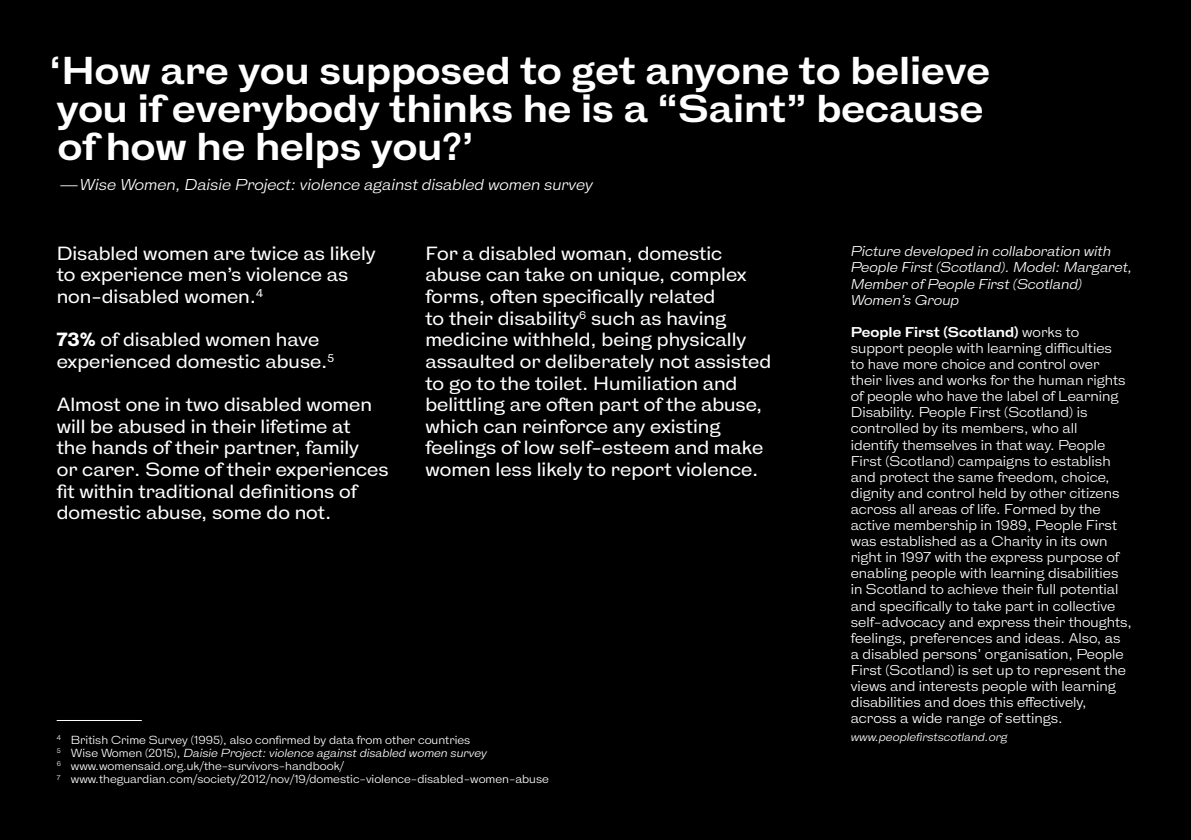
<style>
.page{position:relative;width:1191px;height:840px;background:#fff}
.page>*{position:absolute;margin:0;border:0;box-sizing:border-box;transform-origin:0 0}
.t1{font:700 36.6px/38.2px "HK Gothic";color:#fff}
.t2{font:500 18px/21.6px "HK Gothic";color:#fff}
.t3{font:italic 14.8px "HK Gothic";color:#fff}
.t4{font:13.4px/16px "HK Gothic";color:#fff}
.t5{font:italic 13.4px/16px "HK Gothic";color:#fff}
.t6{font:11px/13.2px "HK Gothic";color:#fff}
.t7{font:italic 11px "HK Gothic";color:#fff}
.s1{font-weight:800}
.s2{font-style:italic}
.s3{font-weight:700}
</style>
<div class="page">
<div style="left:0;top:0;width:1191px;height:839px;background:#000"></div>
<hr style="left:57px;top:719px;width:85px;height:1px;background:#fff">
<h1 class="t1" style="left:50px;top:48px;width:942px">‘How are you supposed to get anyone to believe you if everybody thinks he is a “Saint” because of how he helps you?’</h1>
<p class="t3" style="left:61px;top:172px;width:534px">—Wise Women, Daisie Project: violence against disabled women survey</p>
<h2 class="t2" style="left:57px;top:240px;width:320px">Disabled women are twice as likely to experience men’s violence as non-disabled women.<sup>4</sup></h2>
<h2 class="t2" style="left:57px;top:326px;width:279px"><span class="s1">73%</span> of disabled women have experienced domestic abuse.<sup>5</sup></h2>
<h2 class="t2" style="left:57px;top:391px;width:333px">Almost one in two disabled women will be abused in their lifetime at<br>the hands of their partner, family<br>or carer. Some of their experiences fit within traditional definitions of domestic abuse, some do not.</h2>
<p class="t2" style="left:425px;top:240px;width:347px">For a disabled woman, domestic abuse can take on unique, complex forms, often specifically related<br>to their disability<sup>6</sup> such as having medicine withheld, being physically assaulted or deliberately not assisted to go to the toilet. Humiliation and belittling are often part of the abuse, which can reinforce any existing feelings of low self-esteem and make women less likely to report violence.</p>
<p class="t6" style="left:57px;top:731px;width:494px"><sup>4</sup> British Crime Survey (1995), also confirmed by data from other countries<br><sup>5</sup> Wise Women (2015), <span class="s2">Daisie Project: violence against disabled women survey<br></span><sup>6</sup> www.womensaid.org.uk/the-survivors-handbook/<br><sup>7</sup> www.theguardian.com/society/2012/nov/19/domestic-violence-disabled-women-abuse</p>
<p class="t5" style="left:850px;top:242px;width:283px">Picture developed in collaboration with People First (Scotland). Model: Margaret, Member of People First (Scotland)<br>Women’s Group</p>
<p class="t4" style="left:850px;top:322px;width:283px"><span class="s3">People First (Scotland)</span> works to support people with learning difficulties<br>to have more choice and control over their lives and works for the human rights of people who have the label of Learning Disability. People First (Scotland) is controlled by its members, who all<br>identify themselves in that way. People First (Scotland) campaigns to establish and protect the same freedom, choice, dignity and control held by other citizens across all areas of life. Formed by the active membership in 1989, People First was established as a Charity in its own right in 1997 with the express purpose of enabling people with learning disabilities in Scotland to achieve their full potential and specifically to take part in collective self-advocacy and express their thoughts, feelings, preferences and ideas. Also, as a disabled persons’ organisation, People First (Scotland) is set up to represent the views and interests people with learning disabilities and does this effectively, across a wide range of settings.</p>
<p class="t7" style="left:850px;top:726px;width:158px">www.peoplefirstscotland.org</p>
</div>
